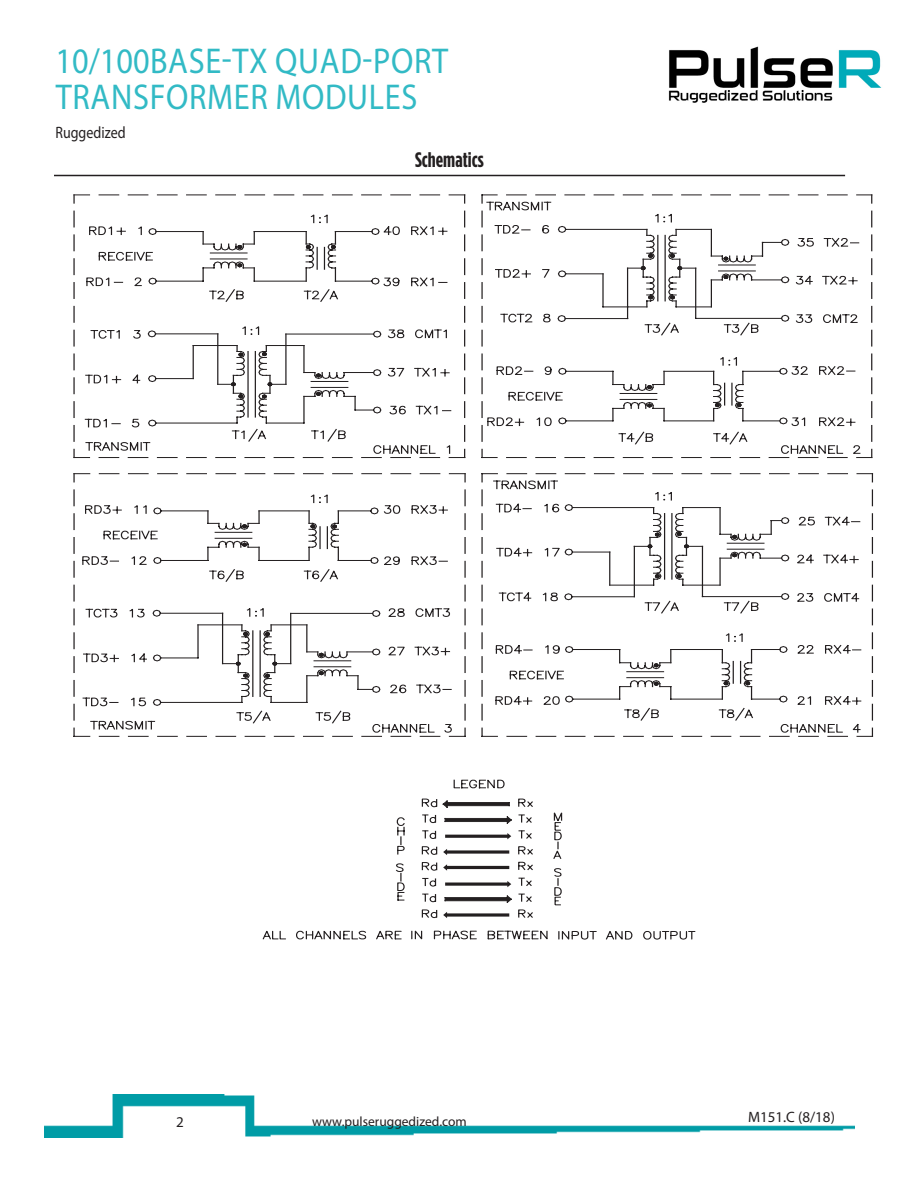
<style>
.page{position:relative;width:918px;height:1188px;background:#fff}
.page>*{position:absolute;margin:0;border:0;box-sizing:border-box;transform-origin:0 0}
.t1{font:36px "Myriad Pro";letter-spacing:.02em;color:#32bac5;scale:.9 1}
.t2{font:700 21px "Gotham Condensed";color:#231f20}
.t3{font:16.5px "Myriad Pro";color:#231f20;scale:.85 1}
.t4{font:15px "Myriad Pro";color:#231f20}
.t5{font:13.5px "Myriad Pro";color:#231f20}
</style>
<div class="page">
<img style="left:44px;top:1095px;width:810px;height:43px">
<svg style="left:73px;top:680px;width:323px;height:57px"></svg>
<svg style="left:73px;top:541px;width:74px;height:132px"></svg>
<svg style="left:153px;top:546px;width:56px;height:18px"></svg>
<svg style="left:713px;top:541px;width:160px;height:196px"></svg>
<svg style="left:713px;top:682px;width:149px;height:53px"></svg>
<svg style="left:759px;top:541px;width:102px;height:146px"></svg>
<svg style="left:73px;top:194px;width:800px;height:347px"></svg>
<svg style="left:187px;top:457px;width:19px;height:1px"></svg>
<svg style="left:158px;top:457px;width:19px;height:1px"></svg>
<svg style="left:128px;top:457px;width:20px;height:1px"></svg>
<svg style="left:99px;top:457px;width:20px;height:1px"></svg>
<svg style="left:74px;top:457px;width:15px;height:1px"></svg>
<svg style="left:147px;top:340px;width:62px;height:117px"></svg>
<svg style="left:73px;top:194px;width:393px;height:146px"></svg>
<svg style="left:557px;top:194px;width:316px;height:265px"></svg>
<svg style="left:759px;top:365px;width:102px;height:92px"></svg>
<svg style="left:759px;top:234px;width:101px;height:91px"></svg>
<svg style="left:262px;top:930px;width:434px;height:10px"></svg>
<svg style="left:396px;top:863px;width:9px;height:38px"></svg>
<svg style="left:396px;top:724px;width:317px;height:131px"></svg>
<svg style="left:421px;top:798px;width:142px;height:121px"></svg>
<svg style="left:209px;top:212px;width:550px;height:512px"></svg>
<svg style="left:152px;top:609px;width:299px;height:71px"></svg>
<hr style="left:54px;top:175px;width:791px;height:1px;background:#231f20">
<img style="left:668px;top:46px;width:214px;height:57px">
<p class="t1" style="left:56px;top:39px;width:438px">10/100BASE-TX QUAD-PORT</p>
<p class="t1" style="left:56px;top:75px;width:403px">TRANSFORMER MODULES</p>
<p class="t3" style="left:56px;top:122px;width:84px">Ruggedized</p>
<p class="t2" style="left:415px;top:147px;width:70px">Schematics</p>
<p class="t4" style="left:176px;top:1113px;width:9px">2</p>
<p class="t5" style="left:312px;top:1113px;width:156px">www.pulseruggedized.com</p>
<p class="t4" style="left:748px;top:1108px;width:88px">M151.C (8/18)</p>
</div>
